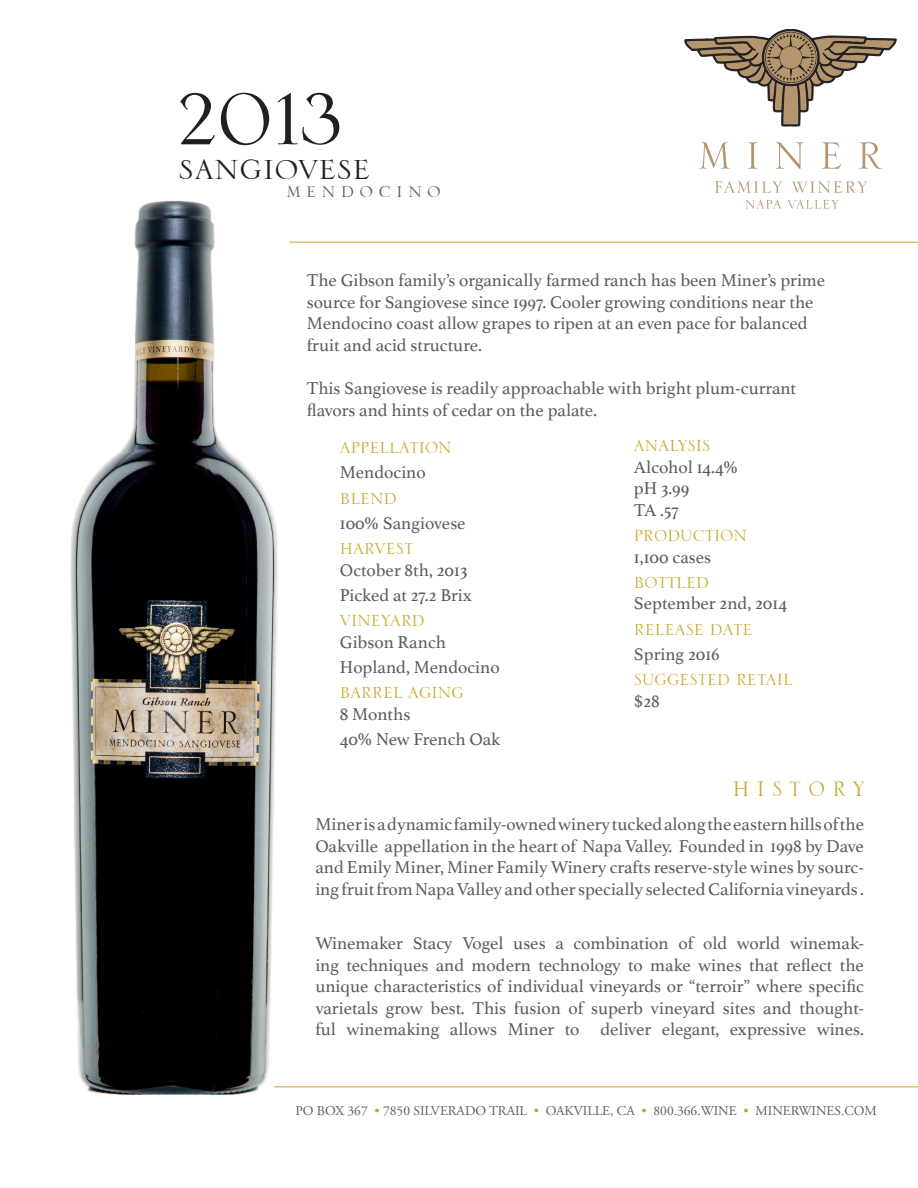
<style>
.page{position:relative;width:918px;height:1188px;background:#fff}
.page>*{position:absolute;margin:0;border:0;box-sizing:border-box;transform-origin:0 0}
.t1{font:97.5px "Serlio LH";color:#231f20}
.t2{font:45px "Serlio LH";color:#231f20}
.t3{font:27.6px "Serlio LH";color:#c8a520;scale:.96 1}
.t4{font:25.5px "Serlio LH";letter-spacing:.2em;color:#5c5c5f}
.t5{font:21px "Serlio LH";color:#c8a520}
.t6{font:18px/21.6px "Athelas";color:#5c5c5f}
.t7{font:13.5px "Adobe Garamond Pro";color:#5c5c5f}
.s1{font-size:24px}
.s2{color:#c8a520}
</style>
<div class="page">
<hr style="left:274px;top:1086px;width:644px;height:1px;background:#c8a520">
<hr style="left:290px;top:242px;width:628px;height:1px;background:#c8a520">
<svg style="left:685px;top:29px;width:211px;height:98px"></svg>
<svg style="left:699px;top:142px;width:31px;height:27px"></svg>
<svg style="left:748px;top:142px;width:9px;height:27px"></svg>
<svg style="left:775px;top:142px;width:29px;height:27px"></svg>
<svg style="left:822px;top:142px;width:19px;height:27px"></svg>
<svg style="left:859px;top:142px;width:24px;height:27px"></svg>
<svg style="left:715px;top:181px;width:68px;height:12px"></svg>
<svg style="left:791px;top:181px;width:77px;height:12px"></svg>
<svg style="left:745px;top:200px;width:94px;height:9px"></svg>
<img style="left:70px;top:200px;width:296px;height:895px">
<p class="t1" style="left:177px;top:71px;width:168px">2013</p>
<p class="t2" style="left:178px;top:145px;width:194px">sangiovese</p>
<p class="t4" style="left:286px;top:178px;width:156px">mendocino</p>
<p class="t6" style="left:307px;top:269px;width:520px">The Gibson family’s organically farmed ranch has been Miner’s prime source for Sangiovese since 1997. Cooler growing conditions near the Mendocino coast allow grapes to ripen at an even pace for balanced fruit and acid structure.</p>
<p class="t6" style="left:307px;top:377px;width:491px">This Sangiovese is readily approachable with bright plum-currant</p>
<p class="t6" style="left:307px;top:398px;width:292px">flavors and hints of cedar on the palate.</p>
<p class="t5" style="left:340px;top:438px;width:114px">APPEL<span class="s1">l</span>ATION</p>
<p class="t6" style="left:340px;top:461px;width:87px">Mendocino</p>
<p class="t5" style="left:340px;top:488px;width:58px">BLEND</p>
<p class="t6" style="left:340px;top:512px;width:127px">100% Sangiovese</p>
<p class="t5" style="left:340px;top:538px;width:75px">HARVEST</p>
<p class="t6" style="left:340px;top:557px;width:133px;line-height:25.2px">October 8th, 2013<br>Picked at 27.2 Brix</p>
<p class="t5" style="left:340px;top:610px;width:86px">VINEYARD</p>
<p class="t6" style="left:340px;top:629px;width:161px;line-height:25.2px">Gibson Ranch<br>Hopland, Mendocino</p>
<p class="t5" style="left:340px;top:682px;width:125px">BARREL AGING</p>
<p class="t6" style="left:340px;top:701px;width:162px;line-height:25.2px">8 Months<br>40% New French Oak</p>
<p class="t5" style="left:634px;top:435px;width:78px">ANALYSIS</p>
<p class="t6" style="left:634px;top:455px;width:105px">Alcohol 14.4% pH 3.99<br>TA .57</p>
<p class="t5" style="left:634px;top:525px;width:115px">PRODUCTION</p>
<p class="t6" style="left:634px;top:545px;width:79px">1,100 cases</p>
<p class="t5" style="left:634px;top:572px;width:77px">BOTTLED</p>
<p class="t6" style="left:634px;top:592px;width:155px">September 2nd, 2014</p>
<p class="t5" style="left:634px;top:619px;width:120px">RELEASE DATE</p>
<p class="t6" style="left:634px;top:643px;width:88px">Spring 2016</p>
<p class="t5" style="left:634px;top:669px;width:160px">SUGGESTED RETAIL</p>
<p class="t6" style="left:634px;top:689px;width:27px">$28</p>
<p class="t3" style="left:733px;top:775px;width:140px">H I S T O R Y</p>
<p class="t6" style="left:315px;top:813px;width:550px;text-align:justify">Miner is a dynamic family-owned winery tucked along the eastern hills of the Oakville appellation in the heart of Napa Valley. Founded in 1998 by Dave and Emily Miner, Miner Family Winery crafts reserve-style wines by sourc&shy;ing fruit from Napa Valley and other specially selected California vineyards .</p>
<p class="t6" style="left:315px;top:932px;width:550px;text-align:justify">Winemaker Stacy Vogel uses a combination of old world winemak&shy;ing techniques and modern technology to make wines that reflect the unique characteristics of individual vineyards or “terroir” where specific varietals grow best. This fusion of superb vineyard sites and thought&shy;ful winemaking allows Miner to deliver elegant, expressive wines.</p>
<p class="t7" style="left:295px;top:1103px;width:583px">PO BOX 367 <span class="s2">•</span> 7850 SILVERADO TRAIL <span class="s2">•</span> OAKVILLE, CA <span class="s2">•</span> 800.366.WINE <span class="s2">•</span> MINERWINES.COM</p>
</div>
